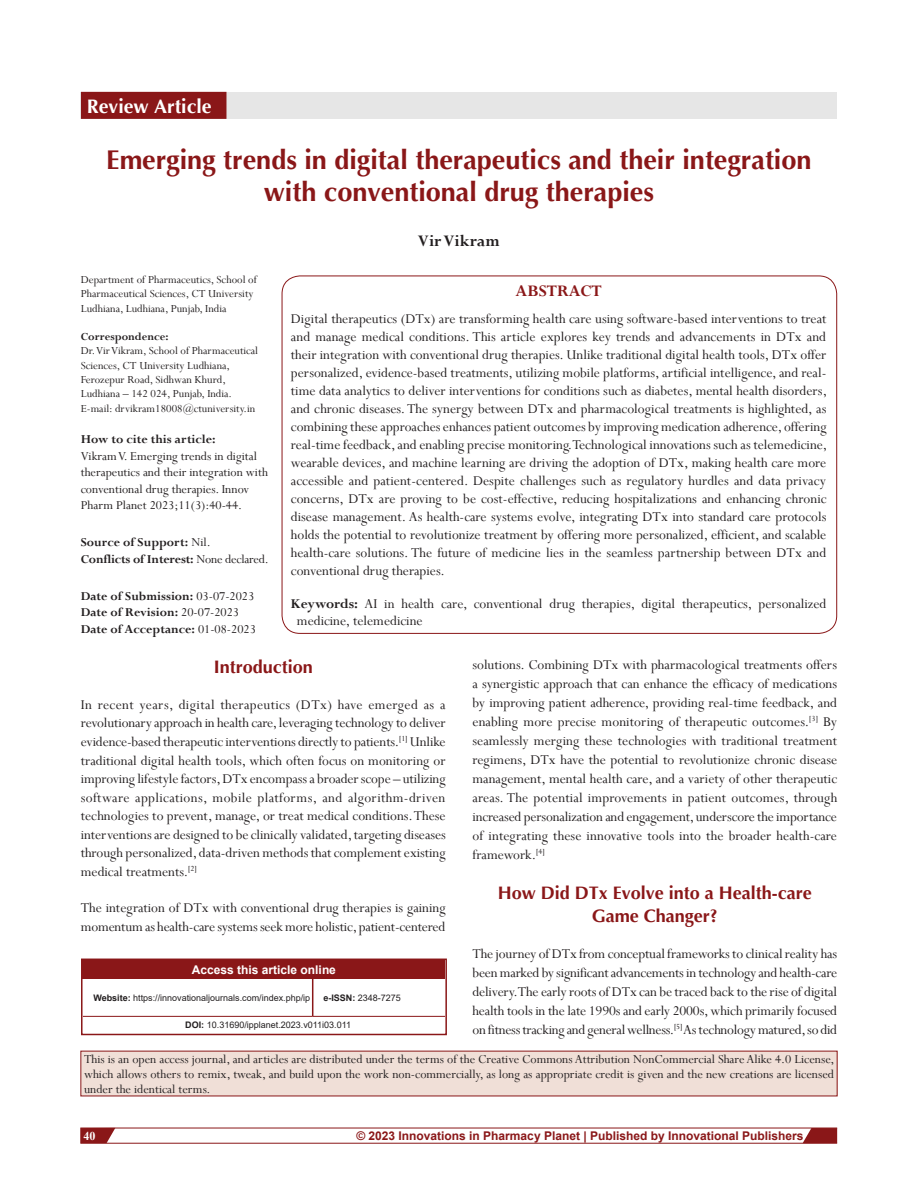
<style>
.page{position:relative;width:918px;height:1188px;background:#fff}
.page>*{position:absolute;margin:0;border:0;box-sizing:border-box;transform-origin:0 0}
.AT{font:700 27px/32.4px "Optima";color:#8a1718;text-align:center}
.AH{font:700 19.5px "Optima";color:#fff}
.t1{font:700 18px/22.5px "Optima";color:#8a1718;text-align:center}
.AU{font:700 18px "Perpetua";color:#231f20}
.ABSH{font:700 18px "Perpetua";color:#8a1718}
.TX{font:15px/18.9px "Perpetua";letter-spacing:-.005em;color:#231f20;text-align:justify}
.ABS{font:15px/18px "Perpetua";color:#231f20;text-align:justify}
.KWD{font:15px/16.2px "Perpetua";color:#231f20}
.TX_copy{font:13.5px/15px "Perpetua";color:#231f20;text-align:justify}
.HTC{font:13.5px/16.5px "Perpetua";color:#231f20}
.SRC{font:700 13.5px/16.5px "Perpetua";color:#231f20}
.ADD{font:12px/14.4px "Perpetua";color:#231f20}
.AFF{font:12px/14.4px "Perpetua";color:#231f20}
.t2{font:700 12px "Arial";color:#8a1718}
.ATAO{font:700 12px "Arial";color:#fff}
.t3{font:700 12px "Times New Roman";color:#fff}
.WEB{font:9px "Arial";color:#231f20}
.s1{font-weight:700}
.s2{font-weight:400}
</style>
<div class="page">
<svg style="left:80px;top:1128px;width:758px;height:16px"></svg>
<div style="left:81px;top:92px;width:756px;height:27px;background:#e6e6e6"></div>
<div style="left:82px;top:93px;width:144px;height:25px;background:#8a1718"></div>
<div style="left:81px;top:92px;width:145px;height:27px;border:2px solid #8a1718"></div>
<div style="left:81px;top:1051px;width:756px;height:45px;background:#f0dfd7"></div>
<div style="left:83px;top:960px;width:362px;height:19px;background:#8a1718"></div>
<hr style="left:312px;top:979px;width:1px;height:37px;background:#8a1718">
<hr style="left:83px;top:1016px;width:230px;height:1px;background:#8a1718">
<hr style="left:313px;top:1016px;width:132px;height:1px;background:#8a1718">
<div style="left:81px;top:959px;width:366px;height:76px;border:2px solid #8a1718"></div>
<p class="AH" style="left:87px;top:94px;width:126px">Review Article</p>
<p class="AT" style="left:106px;top:144px;width:707px">Emerging trends in digital therapeutics and their integration with conventional drug therapies</p>
<p class="AU" style="left:418px;top:229px;width:83px">Vir Vikram</p>
<p class="AFF" style="left:81px;top:272px;width:178px">Department of Pharmaceutics, School of<br>Pharmaceutical Sciences, CT University<br>Ludhiana, Ludhiana, Punjab, India</p>
<p class="ADD" style="left:81px;top:329px;width:179px"><span class="s1">Correspondence:<br></span>Dr.Vir Vikram, School of Pharmaceutical Sciences, CT University Ludhiana, Ferozepur Road, Sidhwan Khurd, Ludhiana – 142 024, Punjab, India.<br>E-mail: drvikram18008@ctuniversity.in</p>
<p class="HTC" style="left:81px;top:431px;width:189px"><span class="s1">How to cite this article:<br></span>VikramV. Emerging trends in digital therapeutics and their integration with conventional drug therapies. Innov Pharm Planet 2023;11(3):40-44.</p>
<p class="SRC" style="left:81px;top:534px;width:189px">Source of Support: <span class="s2">Nil.<br></span>Conflicts of Interest: <span class="s2">None declared.</span></p>
<p class="SRC" style="left:81px;top:587px;width:177px">Date of Submission: <span class="s2">03-07-2023<br></span>Date of Revision: <span class="s2">20-07-2023<br></span>Date of Acceptance: <span class="s2">01-08-2023</span></p>
<p class="TX" style="left:472px;top:655px;width:366px">solutions. Combining DTx with pharmacological treatments offers a synergistic approach that can enhance the efficacy of medications by improving patient adherence, providing real-time feedback, and enabling more precise monitoring of therapeutic outcomes.<sup>[3]</sup> By seamlessly merging these technologies with traditional treatment regimens, DTx have the potential to revolutionize chronic disease management, mental health care, and a variety of other therapeutic areas. The potential improvements in patient outcomes, through increased personalization and engagement, underscore the importance of integrating these innovative tools into the broader health-care framework.<sup>[4]</sup></p>
<h1 class="t1" style="left:498px;top:882px;width:316px">How Did DTx Evolve into a Health-care<br>Game Changer?</h1>
<p class="TX" style="left:472px;top:944px;width:366px">The journey of DTx from conceptual frameworks to clinical reality has been marked by significant advancements in technology and health-care delivery. The early roots of DTx can be traced back to the rise of digital health tools in the late 1990s and early 2000s, which primarily focused on fitness tracking and general wellness.<sup>[5]</sup> As technology matured, so did</p>
<p class="ABSH" style="left:516px;top:280px;width:88px">ABSTRACT</p>
<p class="ABS" style="left:291px;top:309px;width:538px">Digital therapeutics (DTx) are transforming health care using software-based interventions to treat and manage medical conditions. This article explores key trends and advancements in DTx and their integration with conventional drug therapies. Unlike traditional digital health tools, DTx offer personalized, evidence-based treatments, utilizing mobile platforms, artificial intelligence, and real&shy;time data analytics to deliver interventions for conditions such as diabetes, mental health disorders, and chronic diseases. The synergy between DTx and pharmacological treatments is highlighted, as combining these approaches enhances patient outcomes by improving medication adherence, offering real-time feedback, and enabling precise monitoring. Technological innovations such as telemedicine, wearable devices, and machine learning are driving the adoption of DTx, making health care more accessible and patient-centered. Despite challenges such as regulatory hurdles and data privacy concerns, DTx are proving to be cost-effective, reducing hospitalizations and enhancing chronic disease management. As health-care systems evolve, integrating DTx into standard care protocols holds the potential to revolutionize treatment by offering more personalized, efficient, and scalable health-care solutions. The future of medicine lies in the seamless partnership between DTx and conventional drug therapies.</p>
<p class="KWD" style="left:297px;top:596px;width:531px;text-indent:-6px"><span class="s1">Keywords:</span> AI in health care, conventional drug therapies, digital therapeutics, personalized medicine, telemedicine</p>
<h1 class="t1" style="left:214px;top:656px;width:101px">Introduction</h1>
<p class="TX" style="left:81px;top:695px;width:366px">In recent years, digital therapeutics (DTx) have emerged as a revolutionary approach in health care, leveraging technology to deliver evidence-based therapeutic interventions directly to patients.<sup>[1]</sup> Unlike traditional digital health tools, which often focus on monitoring or improving lifestyle factors, DTx encompass a broader scope – utilizing software applications, mobile platforms, and algorithm-driven technologies to prevent, manage, or treat medical conditions. These interventions are designed to be clinically validated, targeting diseases through personalized, data-driven methods that complement existing medical treatments.<sup>[2]</sup></p>
<p class="TX" style="left:81px;top:898px;width:366px">The integration of DTx with conventional drug therapies is gaining momentum as health-care systems seek more holistic, patient-centered</p>
<p class="ATAO" style="left:192px;top:961px;width:146px">Access this article online</p>
<p class="WEB" style="left:93px;top:991px;width:218px"><span class="s1">Website:</span> https://innovationaljournals.com/index.php/ip</p>
<p class="WEB" style="left:323px;top:991px;width:79px"><span class="s1">e-ISSN:</span> 2348-7275</p>
<p class="WEB" style="left:185px;top:1019px;width:167px"><span class="s1">DOI:</span> 10.31690/ipplanet.2023.v011i03.011</p>
<p class="TX_copy" style="left:84px;top:1051px;width:752px">This is an open access journal, and articles are distributed under the terms of the Creative Commons Attribution NonCommercial Share Alike 4.0 License, which allows others to remix, tweak, and build upon the work non-commercially, as long as appropriate credit is given and the new creations are licensed under the identical terms.</p>
<p class="t3" style="left:84px;top:1127px;width:13px">40</p>
<p class="t2" style="left:356px;top:1127px;width:449px">© 2023 Innovations in Pharmacy Planet | Published by Innovational Publishers</p>
</div>
